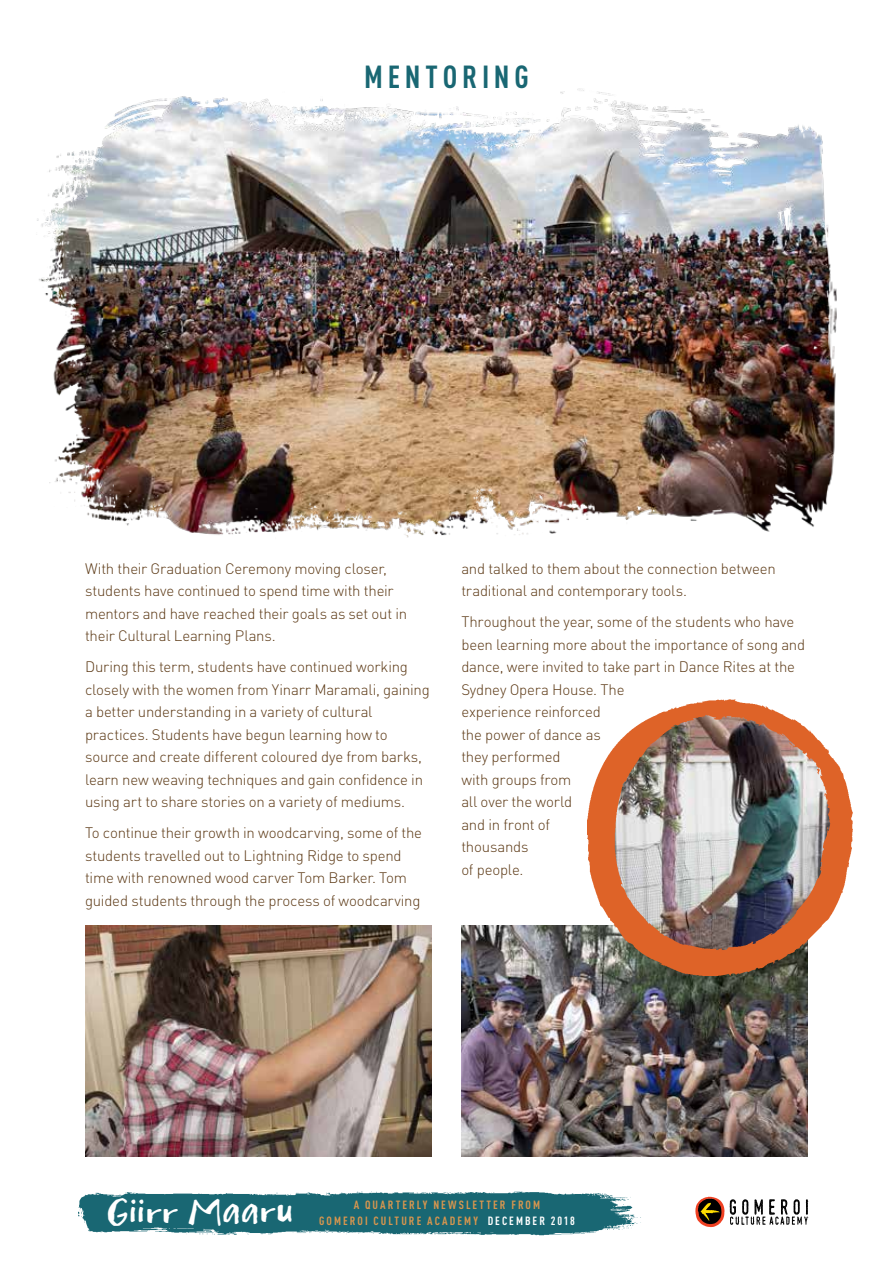
<style>
.page{position:relative;width:893px;height:1263px;background:#fff}
.page>*{position:absolute;margin:0;border:0;box-sizing:border-box;transform-origin:0 0}
.t1{font:35.7px "Mightyto Save";letter-spacing:.025em;color:#fff;scale:1.2 1}
.t2{font:700 condensed 31.5px "DIN Pro";letter-spacing:.15em;color:#196773}
.t3{font:300 15px/22.5px "DIN Pro";letter-spacing:-.015em;color:#5b3814}
.t4{font:700 condensed 11.85px "DIN Pro";letter-spacing:.17em;color:#d8964e}
.s1{font-size:38.55px}
.s2{color:#fff}
</style>
<div class="page">
<img style="left:78px;top:1191px;width:563px;height:44px">
<img style="left:37px;top:88px;width:800px;height:450px">
<img style="left:85px;top:926px;width:347px;height:231px">
<img style="left:461px;top:926px;width:347px;height:231px">
<img style="left:587px;top:699px;width:265px;height:276px">
<svg style="left:695px;top:1196px;width:29px;height:31px"></svg>
<svg style="left:730px;top:1199px;width:78px;height:26px"></svg>
<h2 class="t2" style="left:364px;top:58px;width:166px">MENTORING</h2>
<p class="t3" style="left:85px;top:557px;width:324px">With their Graduation Ceremony moving closer, students have continued to spend time with their mentors and have reached their goals as set out in their Cultural Learning Plans.</p>
<p class="t3" style="left:85px;top:655px;width:346px">During this term, students have continued working closely with the women from Yinarr Maramali, gaining a better understanding in a variety of cultural practices. Students have begun learning how to source and create different coloured dye from barks, learn new weaving techniques and gain confidence in using art to share stories on a variety of mediums.</p>
<p class="t3" style="left:85px;top:821px;width:339px">To continue their growth in woodcarving, some of the students travelled out to Lightning Ridge to spend time with renowned wood carver Tom Barker. Tom guided students through the process of woodcarving</p>
<p class="t3" style="left:461px;top:557px;width:316px">and talked to them about the connection between traditional and contemporary tools.</p>
<p class="t3" style="left:461px;top:610px;width:345px">Throughout the year, some of the students who have been learning more about the importance of song and dance, were invited to take part in Dance Rites at the<br>Sydney Opera House. The<br>experience reinforced<br>the power of dance as<br>they performed<br>with groups from<br>all over the world<br>and in front of<br>thousands<br>of people.</p>
<h1 class="t1" style="left:107px;top:1191px;width:157px">Giirr <span class="s1">M</span>aaru</h1>
<p class="t4" style="left:354px;top:1198px;width:188px">A QUARTERLY NEWSLETTER FROM</p>
<p class="t4" style="left:319px;top:1213px;width:257px">GOMEROI CULTURE ACADEMY <span class="s2">DECEMBER 2018</span></p>
</div>
